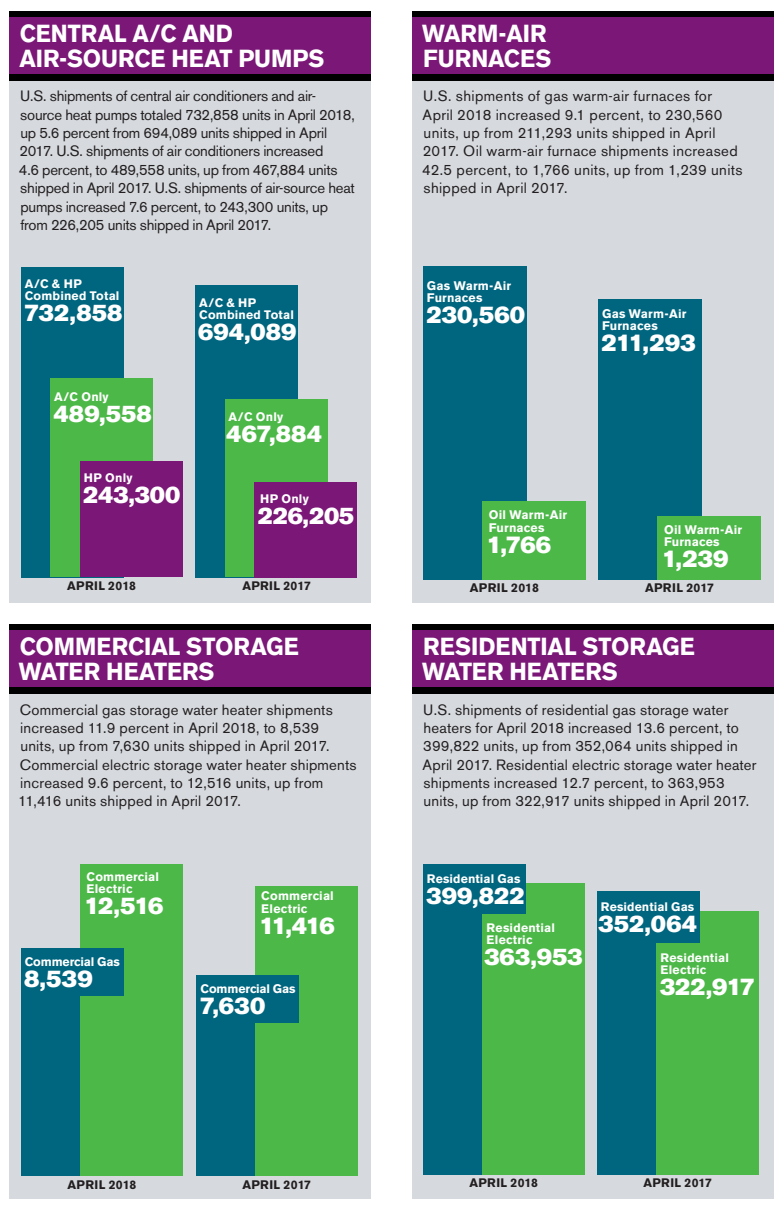
<style>
.page{position:relative;width:784px;height:1209px;background:#fff}
.page>*{position:absolute;margin:0;border:0;box-sizing:border-box;transform-origin:0 0}
.t1{font:700 24.5px/24.5px "Akzidenz Grotesk BE";color:#fff;scale:.95 1}
.t2{font:23.8px "Akzidenz Grotesk BE Super";color:#fff}
.t3{font:23.62px "Akzidenz Grotesk BE Super";letter-spacing:.005em;color:#fff}
.t4{font:14.88px/18.4px "Akzidenz Grotesk BE";letter-spacing:.015em;color:#231f20}
.t5{font:14.88px/18.4px "Akzidenz Grotesk BE";letter-spacing:-.015em;color:#231f20}
.t6{font:700 12.42px/12.4px "Akzidenz Grotesk BE";letter-spacing:.01em;color:#fff}
.t7{font:700 12.42px "Akzidenz Grotesk BE";letter-spacing:.025em;color:#231f20}
.t8{font:700 12.25px/12.2px "Akzidenz Grotesk BE";letter-spacing:.015em;color:#fff}
.t9{font:700 12.25px "Akzidenz Grotesk BE";letter-spacing:.025em;color:#231f20}
.t10{font:700 12.25px "Akzidenz Grotesk BE";letter-spacing:-.01em;color:#fff}
</style>
<div class="page">
<div style="left:9px;top:52px;width:362px;height:550px;background:#d6dade"></div>
<div style="left:412px;top:647px;width:362px;height:551px;background:#d6dade"></div>
<div style="left:412px;top:52px;width:362px;height:550px;background:#d6dade"></div>
<div style="left:9px;top:647px;width:362px;height:551px;background:#d6dade"></div>
<div style="left:9px;top:11px;width:362px;height:70px;background:#000001"></div>
<div style="left:9px;top:17px;width:362px;height:57px;background:#7a1777"></div>
<div style="left:412px;top:624px;width:362px;height:70px;background:#000001"></div>
<div style="left:412px;top:630px;width:362px;height:57px;background:#7a1777"></div>
<div style="left:412px;top:11px;width:362px;height:70px;background:#000001"></div>
<div style="left:412px;top:17px;width:362px;height:57px;background:#7a1777"></div>
<div style="left:9px;top:624px;width:362px;height:70px;background:#000001"></div>
<div style="left:9px;top:630px;width:362px;height:57px;background:#7a1777"></div>
<div style="left:423px;top:267px;width:103px;height:313px;background:#00657e"></div>
<div style="left:483px;top:501px;width:103px;height:79px;background:#4cb848"></div>
<div style="left:598px;top:299px;width:103px;height:280px;background:#00657e"></div>
<div style="left:658px;top:516px;width:103px;height:63px;background:#4cb848"></div>
<div style="left:423px;top:874px;width:102px;height:300px;background:#00657e"></div>
<div style="left:482px;top:883px;width:102px;height:291px;background:#4cb848"></div>
<div style="left:597px;top:894px;width:102px;height:280px;background:#00657e"></div>
<div style="left:656px;top:911px;width:102px;height:263px;background:#4cb848"></div>
<div style="left:423px;top:864px;width:102px;height:49px;background:#00657e"></div>
<div style="left:597px;top:891px;width:102px;height:52px;background:#00657e"></div>
<div style="left:196px;top:285px;width:102px;height:292px;background:#00657e"></div>
<div style="left:21px;top:267px;width:102px;height:310px;background:#00657e"></div>
<div style="left:50px;top:378px;width:103px;height:199px;background:#4cb848"></div>
<div style="left:80px;top:461px;width:102px;height:116px;background:#7a1777"></div>
<div style="left:225px;top:399px;width:102px;height:178px;background:#4cb848"></div>
<div style="left:255px;top:482px;width:102px;height:95px;background:#7a1777"></div>
<div style="left:21px;top:959px;width:103px;height:217px;background:#00657e"></div>
<div style="left:80px;top:864px;width:103px;height:312px;background:#4cb848"></div>
<div style="left:196px;top:988px;width:103px;height:188px;background:#00657e"></div>
<div style="left:255px;top:887px;width:103px;height:289px;background:#4cb848"></div>
<div style="left:21px;top:948px;width:103px;height:47px;background:#00657e"></div>
<div style="left:196px;top:975px;width:103px;height:47px;background:#00657e"></div>
<h1 class="t1" style="left:19px;top:22px;width:323px">CENTRAL A/C AND<br>AIR-SOURCE HEAT PUMPS</h1>
<p class="t5" style="left:19px;top:87px;width:338px">U.S. shipments of central air conditioners and air&shy;source heat pumps totaled 732,858 units in April 2018, up 5.6 percent from 694,089 units shipped in April 2017. U.S. shipments of air conditioners increased<br>4.6 percent, to 489,558 units, up from 467,884 units shipped in April 2017. U.S. shipments of air-source heat pumps increased 7.6 percent, to 243,300 units, up from 226,205 units shipped in April 2017.</p>
<p class="t8" style="left:25px;top:277px;width:96px">A/C &amp; HP<br>Combined Total</p>
<h3 class="t3" style="left:24px;top:299px;width:100px">732,858</h3>
<p class="t8" style="left:199px;top:296px;width:96px">A/C &amp; HP<br>Combined Total</p>
<h3 class="t3" style="left:198px;top:318px;width:100px">694,089</h3>
<p class="t8" style="left:54px;top:390px;width:56px">A/C Only</p>
<h3 class="t3" style="left:54px;top:400px;width:100px">489,558</h3>
<p class="t8" style="left:84px;top:472px;width:50px">HP Only</p>
<h3 class="t3" style="left:83px;top:481px;width:98px">243,300</h3>
<p class="t8" style="left:229px;top:410px;width:56px">A/C Only</p>
<h3 class="t3" style="left:226px;top:419px;width:97px">467,884</h3>
<p class="t8" style="left:260px;top:493px;width:50px">HP Only</p>
<h3 class="t3" style="left:258px;top:502px;width:98px">226,205</h3>
<p class="t9" style="left:67px;top:578px;width:70px">APRIL 2018</p>
<p class="t9" style="left:242px;top:578px;width:70px">APRIL 2017</p>
<h1 class="t1" style="left:19px;top:635px;width:296px">COMMERCIAL STORAGE<br>WATER HEATERS</h1>
<p class="t4" style="left:18px;top:700px;width:340px">Commercial gas storage water heater shipments increased 11.9 percent in April 2018, to 8,539<br>units, up from 7,630 units shipped in April 2017.<br>Commercial electric storage water heater shipments increased 9.6 percent, to 12,516 units, up from 11,416 units shipped in April 2017.</p>
<p class="t8" style="left:87px;top:870px;width:74px">Commercial<br>Electric</p>
<h2 class="t2" style="left:84px;top:892px;width:81px">12,516</h2>
<p class="t10" style="left:25px;top:954px;width:97px">Commercial Gas</p>
<h2 class="t2" style="left:24px;top:964px;width:70px">8,539</h2>
<p class="t8" style="left:261px;top:890px;width:74px">Commercial<br>Electric</p>
<h2 class="t2" style="left:259px;top:911px;width:77px">11,416</h2>
<p class="t10" style="left:201px;top:982px;width:97px">Commercial Gas</p>
<h2 class="t2" style="left:200px;top:992px;width:67px">7,630</h2>
<p class="t9" style="left:68px;top:1177px;width:71px">APRIL 2018</p>
<p class="t9" style="left:242px;top:1177px;width:70px">APRIL 2017</p>
<h1 class="t1" style="left:422px;top:22px;width:138px">WARM-AIR<br>FURNACES</h1>
<p class="t4" style="left:422px;top:87px;width:322px">U.S. shipments of gas warm-air furnaces for April 2018 increased 9.1 percent, to 230,560 units, up from 211,293 units shipped in April 2017. Oil warm-air furnace shipments increased 42.5 percent, to 1,766 units, up from 1,239 units shipped in April 2017.</p>
<p class="t6" style="left:427px;top:279px;width:86px">Gas Warm-Air<br>Furnaces</p>
<h2 class="t2" style="left:426px;top:301px;width:100px">230,560</h2>
<p class="t6" style="left:602px;top:307px;width:86px">Gas Warm-Air<br>Furnaces</p>
<h2 class="t2" style="left:602px;top:329px;width:96px">211,293</h2>
<p class="t6" style="left:489px;top:509px;width:80px">Oil Warm-Air<br>Furnaces</p>
<h2 class="t2" style="left:487px;top:530px;width:66px">1,766</h2>
<p class="t7" style="left:470px;top:581px;width:71px">APRIL 2018</p>
<p class="t6" style="left:664px;top:523px;width:80px">Oil Warm-Air<br>Furnaces</p>
<h2 class="t2" style="left:662px;top:545px;width:68px">1,239</h2>
<p class="t7" style="left:645px;top:581px;width:70px">APRIL 2017</p>
<h1 class="t1" style="left:422px;top:635px;width:289px">RESIDENTIAL STORAGE<br>WATER HEATERS</h1>
<p class="t4" style="left:423px;top:700px;width:335px">U.S. shipments of residential gas storage water heaters for April 2018 increased 13.6 percent, to 399,822 units, up from 352,064 units shipped in April 2017. Residential electric storage water heater shipments increased 12.7 percent, to 363,953 units, up from 322,917 units shipped in April 2017.</p>
<p class="t8" style="left:427px;top:872px;width:95px">Residential Gas</p>
<h3 class="t3" style="left:426px;top:882px;width:100px">399,822</h3>
<p class="t8" style="left:487px;top:921px;width:70px">Residential<br>Electric</p>
<h3 class="t3" style="left:484px;top:943px;width:100px">363,953</h3>
<p class="t8" style="left:601px;top:901px;width:95px">Residential Gas</p>
<h3 class="t3" style="left:599px;top:910px;width:100px">352,064</h3>
<p class="t8" style="left:661px;top:951px;width:70px">Residential<br>Electric</p>
<h3 class="t3" style="left:660px;top:973px;width:96px">322,917</h3>
<p class="t9" style="left:469px;top:1176px;width:70px">APRIL 2018</p>
<p class="t9" style="left:643px;top:1176px;width:70px">APRIL 2017</p>
</div>
